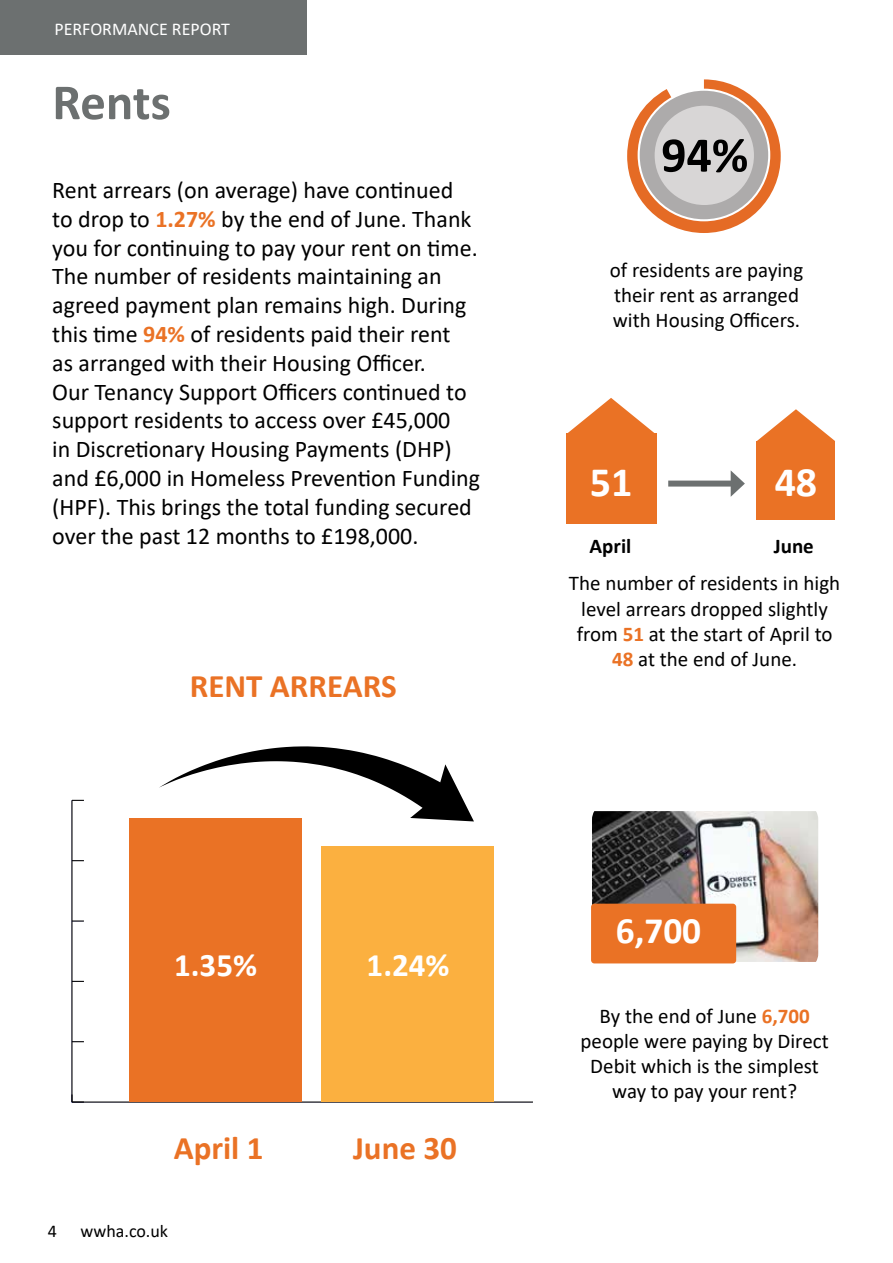
<style>
.page{position:relative;width:893px;height:1263px;background:#fff}
.page>*{position:absolute;margin:0;border:0;box-sizing:border-box;transform-origin:0 0}
.t1{font:700 51px "Calibri";letter-spacing:-.005em;color:#6c7070}
.t2{font:700 49.95px "Calibri";color:#000}
.t3{font:700 42px "Calibri";color:#fff}
.t4{font:700 37.35px "Calibri";color:#fff}
.t5{font:700 33px "Calibri";color:#ea7225}
.t6{font:700 33px "Calibri";color:#fff}
.t7{font:24px/28.8px "Calibri";color:#000}
.t8{font:21px/25.2px "Calibri";color:#000;text-align:center}
.t9{font:700 21px "Calibri";color:#000}
.t10{font:18px "Calibri";color:#fff}
.t11{font:18px "Calibri";color:#000}
.s1{font-weight:700;color:#ea7225}
</style>
<div class="page">
<div style="left:0;top:0;width:307px;height:54px;background:#6c7070"></div>
<div style="left:757px;top:441px;width:78px;height:79px;background:#ea7225"></div>
<svg style="left:757px;top:409px;width:78px;height:32px"></svg>
<div style="left:566px;top:434px;width:90px;height:90px;background:#ea7225"></div>
<svg style="left:566px;top:398px;width:90px;height:36px"></svg>
<div style="left:668px;top:481px;width:68px;height:6px;background:#6c7070"></div>
<svg style="left:731px;top:471px;width:14px;height:26px"></svg>
<img style="left:592px;top:811px;width:226px;height:151px">
<div style="left:591px;top:904px;width:145px;height:59px;background:#ea7225;border-radius:3px"></div>
<svg style="left:627px;top:79px;width:154px;height:154px"></svg>
<div style="left:639px;top:90px;width:130px;height:130px;background:#adabab;border-radius:50%"></div>
<div style="left:655px;top:106px;width:99px;height:99px;background:#d8d6d6;border-radius:50%"></div>
<hr style="left:892px;top:0;width:1px;height:632px;background:#fbdec7">
<hr style="left:72px;top:1101px;width:460px;height:1px;background:#000">
<hr style="left:71px;top:800px;width:2px;height:302px;background:#000">
<svg style="left:71px;top:1094px;width:13px;height:8px"></svg>
<svg style="left:72px;top:1041px;width:12px;height:1px"></svg>
<svg style="left:72px;top:981px;width:12px;height:1px"></svg>
<svg style="left:72px;top:920px;width:12px;height:1px"></svg>
<svg style="left:72px;top:860px;width:12px;height:1px"></svg>
<svg style="left:72px;top:800px;width:12px;height:1px"></svg>
<div style="left:321px;top:847px;width:173px;height:255px;background:#fbb040"></div>
<div style="left:129px;top:818px;width:173px;height:284px;background:#ea7225"></div>
<svg style="left:159px;top:746px;width:315px;height:75px"></svg>
<p class="t10" style="left:54px;top:17px;width:177px">PERFORMANCE REPORT</p>
<h1 class="t1" style="left:52px;top:66px;width:120px">Rents</h1>
<p class="t7" style="left:52px;top:175px;width:429px">Rent arrears (on average) have continued<br>to drop to <span class="s1">1.27%</span> by the end of June. Thank you for continuing to pay your rent on time.<br>The number of residents maintaining an agreed payment plan remains high. During this time <span class="s1">94%</span> of residents paid their rent<br>as arranged with their Housing Officer.<br>Our Tenancy Support Officers continued to support residents to access over £45,000<br>in Discretionary Housing Payments (DHP) and £6,000 in Homeless Prevention Funding (HPF). This brings the total funding secured over the past 12 months to £198,000.</p>
<h3 class="t5" style="left:190px;top:662px;width:208px">RENT ARREARS</h3>
<h3 class="t6" style="left:174px;top:941px;width:84px">1.35%</h3>
<h3 class="t6" style="left:367px;top:941px;width:84px">1.24%</h3>
<h3 class="t5" style="left:174px;top:1124px;width:91px">April 1</h3>
<h3 class="t5" style="left:353px;top:1124px;width:105px">June 30</h3>
<p class="t11" style="left:48px;top:1218px;width:11px">4</p>
<p class="t11" style="left:81px;top:1218px;width:89px">wwha.co.uk</p>
<h2 class="t2" style="left:661px;top:120px;width:89px">94%</h2>
<p class="t8" style="left:610px;top:257px;width:195px;text-align:left">of residents are paying their rent as arranged with Housing Officers.</p>
<h3 class="t3" style="left:590px;top:453px;width:44px">51</h3>
<h3 class="t3" style="left:775px;top:453px;width:44px">48</h3>
<p class="t9" style="left:590px;top:532px;width:43px">April</p>
<p class="t9" style="left:774px;top:532px;width:42px">June</p>
<p class="t8" style="left:569px;top:570px;width:273px">The number of residents in high level arrears dropped slightly from <span class="s1">51</span> at the start of April to<br><span class="s1">48</span> at the end of June.</p>
<h3 class="t4" style="left:616px;top:904px;width:87px">6,700</h3>
<p class="t8" style="left:581px;top:1003px;width:250px">By the end of June <span class="s1">6,700 </span>people were paying by Direct<br>Debit which is the simplest way to pay your rent?</p>
</div>
